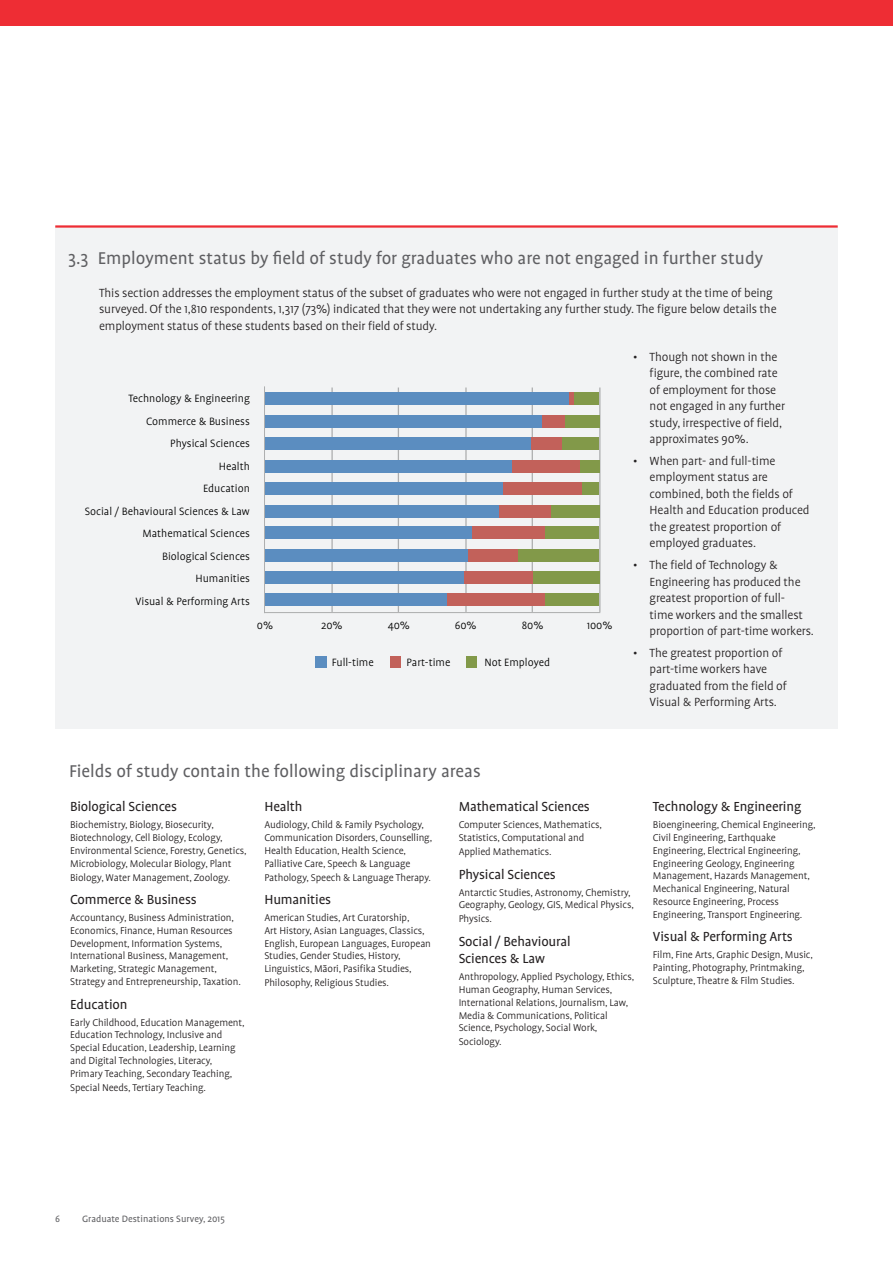
<style>
.page{position:relative;width:893px;height:1263px;background:#fff}
.page>*{position:absolute;margin:0;border:0;box-sizing:border-box;transform-origin:0 0}
.H2_edit{font:19.5px "Profile Pro";color:#5f5f62}
.H3_edit{font:15px/17.2px "Profile Pro";letter-spacing:-.01em;color:#231f20}
.body{font:300 13.5px/16.5px "Profile Pro";letter-spacing:-.01em;color:#231f20}
.t1{font:300 12.15px/22.5px "Profile Pro";color:#000;text-align:right}
.Course_body{font:300 11.25px/12.8px "Profile Pro";letter-spacing:-.01em;color:#231f20}
.t2{font:10.5px "Profile Pro";color:#5f5f62}
</style>
<div class="page">
<div style="left:55px;top:226px;width:783px;height:503px;background:#f2f3f4"></div>
<div style="left:0;top:0;width:893px;height:26px;background:#ee2d34"></div>
<hr style="left:55px;top:225px;width:783px;height:3px;background:#ee2d34">
<hr style="left:331px;top:387px;width:2px;height:225px;background:#b7b7b7">
<hr style="left:398px;top:387px;width:1px;height:225px;background:#b7b7b7">
<hr style="left:465px;top:387px;width:2px;height:225px;background:#b7b7b7">
<hr style="left:532px;top:387px;width:1px;height:225px;background:#b7b7b7">
<hr style="left:599px;top:387px;width:1px;height:225px;background:#b7b7b7">
<hr style="left:264px;top:387px;width:1px;height:226px;background:#b7b7b7">
<hr style="left:264px;top:612px;width:336px;height:1px;background:#b7b7b7">
<div style="left:574px;top:393px;width:25px;height:12px;background:#829949"></div>
<div style="left:565px;top:416px;width:34px;height:12px;background:#829949"></div>
<div style="left:562px;top:437px;width:37px;height:13px;background:#829949"></div>
<div style="left:580px;top:460px;width:19px;height:13px;background:#829949"></div>
<div style="left:581px;top:482px;width:18px;height:13px;background:#829949"></div>
<div style="left:551px;top:505px;width:48px;height:13px;background:#829949"></div>
<div style="left:544px;top:526px;width:55px;height:13px;background:#829949"></div>
<div style="left:518px;top:549px;width:81px;height:13px;background:#829949"></div>
<div style="left:533px;top:571px;width:66px;height:13px;background:#829949"></div>
<div style="left:544px;top:593px;width:55px;height:12px;background:#829949"></div>
<div style="left:569px;top:393px;width:5px;height:12px;background:#c2615a"></div>
<div style="left:542px;top:416px;width:23px;height:12px;background:#c2615a"></div>
<div style="left:530px;top:437px;width:32px;height:13px;background:#c2615a"></div>
<div style="left:511px;top:460px;width:69px;height:13px;background:#c2615a"></div>
<div style="left:502px;top:482px;width:79px;height:13px;background:#c2615a"></div>
<div style="left:498px;top:505px;width:53px;height:13px;background:#c2615a"></div>
<div style="left:472px;top:526px;width:72px;height:13px;background:#c2615a"></div>
<div style="left:468px;top:549px;width:50px;height:13px;background:#c2615a"></div>
<div style="left:464px;top:571px;width:69px;height:13px;background:#c2615a"></div>
<div style="left:446px;top:593px;width:98px;height:12px;background:#c2615a"></div>
<div style="left:265px;top:393px;width:304px;height:12px;background:#5b8dc0"></div>
<div style="left:265px;top:416px;width:277px;height:12px;background:#5b8dc0"></div>
<div style="left:265px;top:437px;width:265px;height:13px;background:#5b8dc0"></div>
<div style="left:265px;top:460px;width:246px;height:13px;background:#5b8dc0"></div>
<div style="left:265px;top:482px;width:237px;height:13px;background:#5b8dc0"></div>
<div style="left:265px;top:505px;width:233px;height:13px;background:#5b8dc0"></div>
<div style="left:265px;top:526px;width:207px;height:13px;background:#5b8dc0"></div>
<div style="left:265px;top:549px;width:203px;height:13px;background:#5b8dc0"></div>
<div style="left:265px;top:571px;width:199px;height:13px;background:#5b8dc0"></div>
<div style="left:265px;top:593px;width:181px;height:12px;background:#5b8dc0"></div>
<div style="left:315px;top:656px;width:11px;height:12px;background:#5b8dc0"></div>
<div style="left:390px;top:656px;width:10px;height:12px;background:#c2615a"></div>
<div style="left:467px;top:656px;width:10px;height:12px;background:#829949"></div>
<p class="H2_edit" style="left:68px;top:247px;width:697px">3.3 Employment status by field of study for graduates who are not engaged in further study</p>
<p class="body" style="left:99px;top:285px;width:679px">This section addresses the employment status of the subset of graduates who were not engaged in further study at the time of being surveyed. Of the 1,810 respondents, 1,317 (73%) indicated that they were not undertaking any further study. The figure below details the employment status of these students based on their field of study.</p>
<p class="t1" style="left:85px;top:388px;width:167px">Technology &amp; Engineering<br>Commerce &amp; Business<br>Physical Sciences<br>Health<br>Education<br>Social / Behavioural Sciences &amp; Law<br>Mathematical Sciences<br>Biological Sciences<br>Humanities<br>Visual &amp; Performing Arts</p>
<p class="t1" style="left:257px;top:614px;width:18px">0%</p>
<p class="t1" style="left:321px;top:614px;width:23px">20%</p>
<p class="t1" style="left:388px;top:614px;width:24px">40%</p>
<p class="t1" style="left:455px;top:614px;width:23px">60%</p>
<p class="t1" style="left:522px;top:614px;width:23px">80%</p>
<p class="t1" style="left:587px;top:614px;width:27px">100%</p>
<p class="t1" style="left:332px;top:651px;width:44px">Full-time</p>
<p class="t1" style="left:407px;top:651px;width:45px">Part-time</p>
<p class="t1" style="left:484px;top:651px;width:67px">Not Employed</p>
<p class="body" style="left:650px;top:349px;width:137px;text-indent:-16px">• Though not shown in the figure, the combined rate of employment for those not engaged in any further study, irrespective of field, approximates 90%.</p>
<p class="body" style="left:650px;top:453px;width:161px;text-indent:-16px">• When part- and full-time employment status are combined, both the fields of<br>Health and Education produced the greatest proportion of employed graduates.</p>
<p class="body" style="left:650px;top:557px;width:166px;text-indent:-16px">• The field of Technology &amp;<br>Engineering has produced the greatest proportion of full-<br>time workers and the smallest proportion of part-time workers.</p>
<p class="body" style="left:650px;top:645px;width:139px;text-indent:-16px">• The greatest proportion of part-time workers have graduated from the field of<br>Visual &amp; Performing Arts.</p>
<p class="H2_edit" style="left:69px;top:760px;width:413px">Fields of study contain the following disciplinary areas</p>
<p class="H3_edit" style="left:70px;top:799px;width:108px">Biological Sciences</p>
<p class="Course_body" style="left:70px;top:819px;width:178px">Biochemistry, Biology, Biosecurity, Biotechnology, Cell Biology, Ecology, Environmental Science, Forestry, Genetics, Microbiology, Molecular Biology, Plant</p>
<p class="Course_body" style="left:70px;top:871px;width:162px">Biology, Water Management, Zoology.</p>
<p class="H3_edit" style="left:70px;top:891px;width:128px">Commerce &amp; Business</p>
<p class="Course_body" style="left:70px;top:912px;width:172px">Accountancy, Business Administration, Economics, Finance, Human Resources Development, Information Systems, International Business, Management, Marketing, Strategic Management, Strategy and Entrepreneurship, Taxation.</p>
<p class="H3_edit" style="left:70px;top:996px;width:59px">Education</p>
<p class="Course_body" style="left:70px;top:1016px;width:176px">Early Childhood, Education Management, Education Technology, Inclusive and Special Education, Leadership, Learning and Digital Technologies, Literacy, Primary Teaching, Secondary Teaching,</p>
<p class="Course_body" style="left:70px;top:1081px;width:137px">Special Needs, Tertiary Teaching.</p>
<p class="H3_edit" style="left:264px;top:799px;width:40px">Health</p>
<p class="Course_body" style="left:264px;top:819px;width:169px">Audiology, Child &amp; Family Psychology, Communication Disorders, Counselling, Health Education, Health Science, Palliative Care, Speech &amp; Language</p>
<p class="Course_body" style="left:264px;top:871px;width:168px">Pathology, Speech &amp; Language Therapy.</p>
<p class="H3_edit" style="left:264px;top:891px;width:68px">Humanities</p>
<p class="Course_body" style="left:264px;top:912px;width:168px">American Studies, Art Curatorship,<br>Art History, Asian Languages, Classics, English, European Languages, European Studies, Gender Studies, History, Linguistics, Māori, Pasifika Studies,</p>
<p class="Course_body" style="left:264px;top:977px;width:126px">Philosophy, Religious Studies.</p>
<p class="H3_edit" style="left:459px;top:799px;width:133px">Mathematical Sciences</p>
<p class="Course_body" style="left:459px;top:819px;width:145px">Computer Sciences, Mathematics,<br>Statistics, Computational and</p>
<p class="Course_body" style="left:459px;top:846px;width:94px">Applied Mathematics.</p>
<p class="H3_edit" style="left:459px;top:866px;width:99px">Physical Sciences</p>
<p class="Course_body" style="left:459px;top:886px;width:177px">Antarctic Studies, Astronomy, Chemistry,<br>Geography, Geology, GIS, Medical Physics,</p>
<p class="Course_body" style="left:459px;top:913px;width:35px">Physics.</p>
<p class="H3_edit" style="left:459px;top:933px;width:113px">Social / Behavioural<br>Sciences &amp; Law</p>
<p class="Course_body" style="left:459px;top:971px;width:177px">Anthropology, Applied Psychology, Ethics, Human Geography, Human Services, International Relations, Journalism, Law, Media &amp; Communications, Political Science, Psychology, Social Work,</p>
<p class="Course_body" style="left:459px;top:1036px;width:45px">Sociology.</p>
<p class="H3_edit" style="left:653px;top:799px;width:150px">Technology &amp; Engineering</p>
<p class="Course_body" style="left:653px;top:819px;width:164px">Bioengineering, Chemical Engineering, Civil Engineering, Earthquake Engineering, Electrical Engineering, Engineering Geology, Engineering Management, Hazards Management, Mechanical Engineering, Natural Resource Engineering, Process Engineering, Transport Engineering.</p>
<p class="H3_edit" style="left:653px;top:928px;width:141px">Visual &amp; Performing Arts</p>
<p class="Course_body" style="left:653px;top:949px;width:161px">Film, Fine Arts, Graphic Design, Music,<br>Painting, Photography, Printmaking,<br>Sculpture, Theatre &amp; Film Studies.</p>
<p class="t2" style="left:55px;top:1213px;width:6px">6</p>
<p class="t2" style="left:82px;top:1213px;width:144px">Graduate Destinations Survey, 2015</p>
</div>
